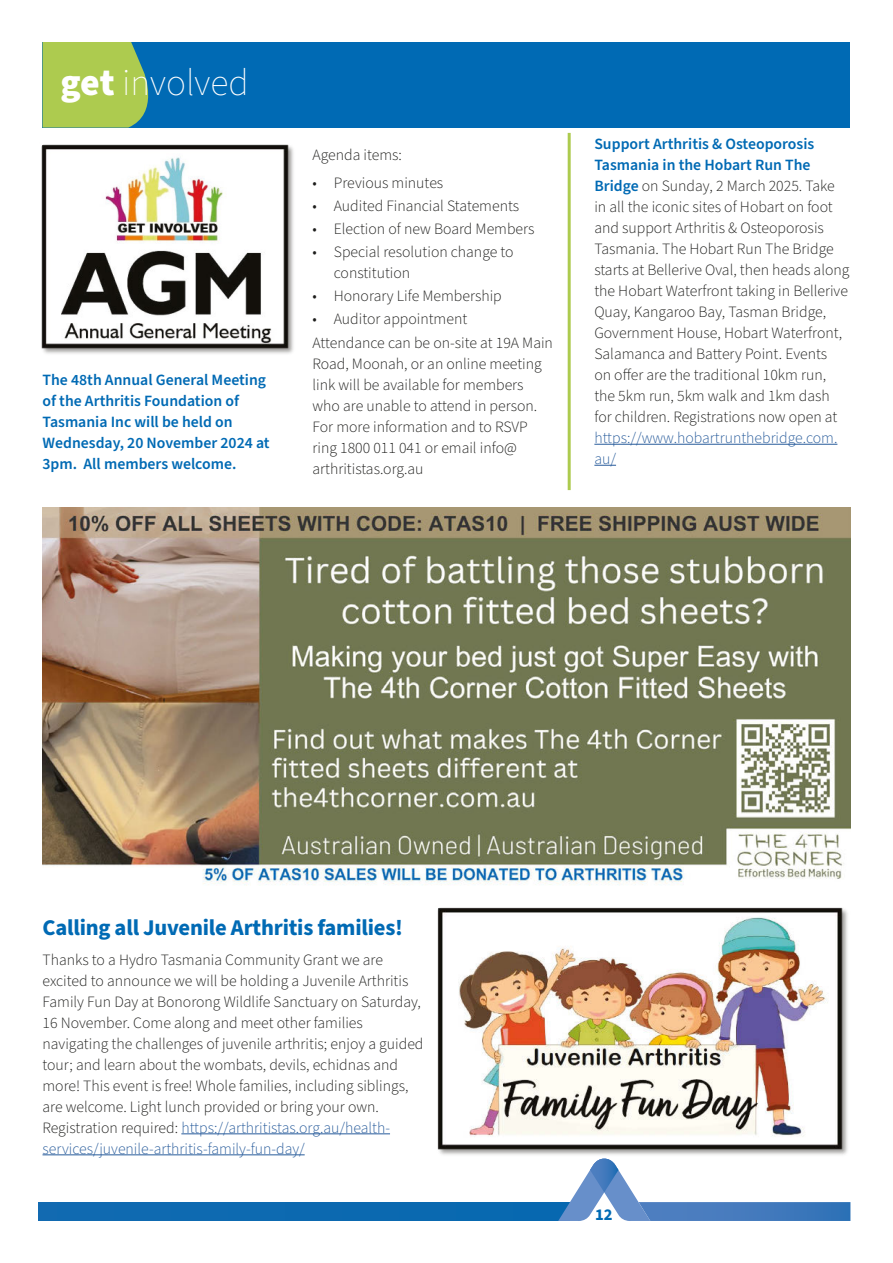
<style>
.page{position:relative;width:893px;height:1263px;background:#fff}
.page>*{position:absolute;margin:0;border:0;box-sizing:border-box;transform-origin:0 0}
.t1{font:200 37.5px "Source Sans Pro";color:#fff}
.t2{font:700 22.5px "Source Sans Pro";letter-spacing:-.01em;color:#006ab4}
.t3{font:700 16.5px "Source Sans Pro";color:#006ab4}
.t4{font:300 15.75px/21px "Source Sans Pro";color:#1d1d1b}
.t5{font:600 15.75px/21px "Source Sans Pro";color:#006ab4}
.t6{font:300 15.75px/21px "Source Sans Pro";color:#275b9b}
.s1{font-weight:900}
.s2{font-weight:600;color:#006ab4}
.s3{color:#275b9b}
</style>
<div class="page">
<hr style="left:181px;top:1133px;width:209px;height:1px;background:#275b9b">
<hr style="left:43px;top:1154px;width:262px;height:1px;background:#275b9b">
<div style="left:43px;top:43px;width:807px;height:85px;background:#006ab4"></div>
<svg style="left:43px;top:43px;width:106px;height:85px;background:#a1c455"></svg>
<div style="left:38px;top:1202px;width:532px;height:19px;background:#0c69b0"></div>
<svg style="left:558px;top:1158px;width:292px;height:63px"></svg>
<img style="left:43px;top:507px;width:807px;height:379px">
<img style="left:41px;top:144px;width:253px;height:210px">
<img style="left:437px;top:907px;width:411px;height:248px">
<hr style="left:594px;top:444px;width:243px;height:1px;background:#275b9b">
<svg style="left:594px;top:465px;width:22px;height:1px"></svg>
<hr style="left:568px;top:133px;width:3px;height:357px;background:#adcb4f">
<h1 class="t1" style="left:61px;top:57px;width:190px"><span class="s1">get</span> involved</h1>
<p class="t5" style="left:43px;top:370px;width:229px">The 48th Annual General Meeting of the Arthritis Foundation of<br>Tasmania Inc will be held on<br>Wednesday, 20 November 2024 at<br>3pm. All members welcome.</p>
<p class="t4" style="left:313px;top:145px;width:91px">Agenda items:</p>
<p class="t4" style="left:313px;top:173px;width:132px">• Previous minutes</p>
<p class="t4" style="left:313px;top:196px;width:208px">• Audited Financial Statements</p>
<p class="t4" style="left:313px;top:219px;width:223px">• Election of new Board Members</p>
<p class="t4" style="left:334px;top:242px;width:181px;text-indent:-21px">• Special resolution change to constitution</p>
<p class="t4" style="left:313px;top:286px;width:191px">• Honorary Life Membership</p>
<p class="t4" style="left:313px;top:308px;width:242px;line-height:23.1px">• Auditor appointment<br>Attendance can be on-site at 19A Main</p>
<p class="t4" style="left:313px;top:353px;width:231px">Road, Moonah, or an online meeting link will be available for members who are unable to attend in person.<br>For more information and to RSVP ring 1800 011 041 or email info@ arthritistas.org.au</p>
<p class="t4" style="left:594px;top:134px;width:257px"><span class="s2">Support Arthritis &amp; Osteoporosis Tasmania in the Hobart Run The Bridge</span> on Sunday, 2 March 2025. Take in all the iconic sites of Hobart on foot and support Arthritis &amp; Osteoporosis Tasmania. The Hobart Run The Bridge starts at Bellerive Oval, then heads along the Hobart Waterfront taking in Bellerive Quay, Kangaroo Bay, Tasman Bridge, Government House, Hobart Waterfront, Salamanca and Battery Point. Events<br>on offer are the traditional 10km run, the 5km run, 5km walk and 1km dash for children. Registrations now open at</p>
<p class="t6" style="left:594px;top:428px;width:245px">https://www.hobartrunthebridge.com. au/</p>
<h2 class="t2" style="left:43px;top:912px;width:362px">Calling all Juvenile Arthritis families!</h2>
<p class="t4" style="left:43px;top:949px;width:382px">Thanks to a Hydro Tasmania Community Grant we are excited to announce we will be holding a Juvenile Arthritis Family Fun Day at Bonorong Wildlife Sanctuary on Saturday, 16 November. Come along and meet other families navigating the challenges of juvenile arthritis; enjoy a guided tour; and learn about the wombats, devils, echidnas and more! This event is free! Whole families, including siblings, are welcome. Light lunch provided or bring your own.<br>Registration required: <span class="s3">https://arthritistas.org.au/health&shy;services/juvenile-arthritis-family-fun-day/</span></p>
<p class="t3" style="left:595px;top:1203px;width:19px">12</p>
</div>
